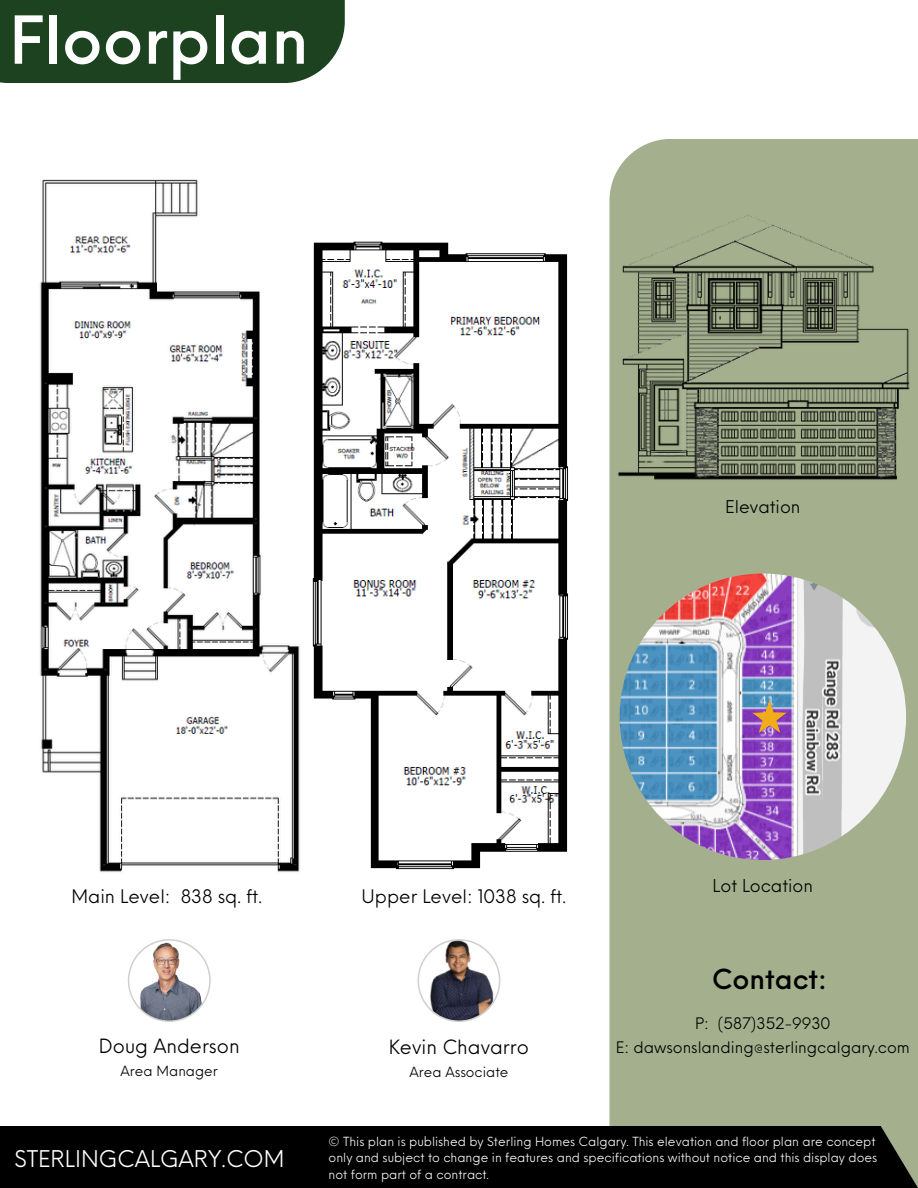
<style>
.page{position:relative;width:918px;height:1188px;background:#fff}
.page>*{position:absolute;margin:0;border:0;box-sizing:border-box;transform-origin:0 0}
.t1{font:500 64.5px "Neue Einstellung";color:#fff}
.t2{font:500 27px "Neue Einstellung";color:#000}
.t3{font:22.5px "Neue Einstellung";color:#fff}
.t4{font:19.2px "Neue Einstellung";color:#000}
.t5{font:18.3px "Neue Einstellung";color:#000}
.t6{font:17.25px "Neue Einstellung";color:#000}
.t7{font:15.6px/24.8px "Neue Einstellung";color:#000;text-align:center}
.t8{font:13.65px "Neue Einstellung";color:#000}
.t9{font:12.3px/16.4px "Neue Einstellung";color:#f6f9f6}
</style>
<div class="page">
<div style="left:609px;top:139px;width:309px;height:1049px;background:#a4b08d"></div>
<div style="left:0;top:1126px;width:881px;height:62px;background:#000"></div>
<svg style="left:881px;top:1126px;width:37px;height:62px"></svg>
<div style="left:0;top:0;width:345px;height:83px;background:#1d4220"></div>
<img style="left:620px;top:574px;width:286px;height:286px;border-radius:50%">
<img style="left:753px;top:701px;width:33px;height:31px">
<svg style="left:128px;top:939px;width:83px;height:83px"></svg>
<svg style="left:418px;top:939px;width:82px;height:83px"></svg>
<img style="left:40px;top:179px;width:260px;height:693px">
<img style="left:312px;top:241px;width:256px;height:629px">
<img style="left:609px;top:184px;width:301px;height:301px">
<p class="t1" style="left:9px;top:-18px;width:301px">Floorplan</p>
<h4 class="t6" style="left:725px;top:492px;width:77px">Elevation</h4>
<h2 class="t5" style="left:71px;top:880px;width:192px">Main Level: 838 sq. ft.</h2>
<h5 class="t5" style="left:362px;top:880px;width:206px">Upper Level: 1038 sq. ft.</h5>
<h3 class="t4" style="left:99px;top:1028px;width:142px">Doug Anderson</h3>
<h3 class="t8" style="left:121px;top:1059px;width:99px">Area Manager</h3>
<p class="t4" style="left:389px;top:1030px;width:142px">Kevin Chavarro</p>
<p class="t8" style="left:409px;top:1060px;width:101px">Area Associate</p>
<h4 class="t6" style="left:713px;top:870px;width:102px">Lot Location</h4>
<h4 class="t2" style="left:712px;top:955px;width:117px">Contact:</h4>
<h4 class="t7" style="left:616px;top:1009px;width:295px">P: (587)352-9930<br>E: dawsonslanding@sterlingcalgary.com</h4>
<p class="t3" style="left:14px;top:1139px;width:272px">STERLINGCALGARY.COM</p>
<p class="t9" style="left:329px;top:1132px;width:550px">© This plan is published by Sterling Homes Calgary. This elevation and floor plan are concept only and subject to change in features and specifications without notice and this display does not form part of a contract.</p>
</div>
